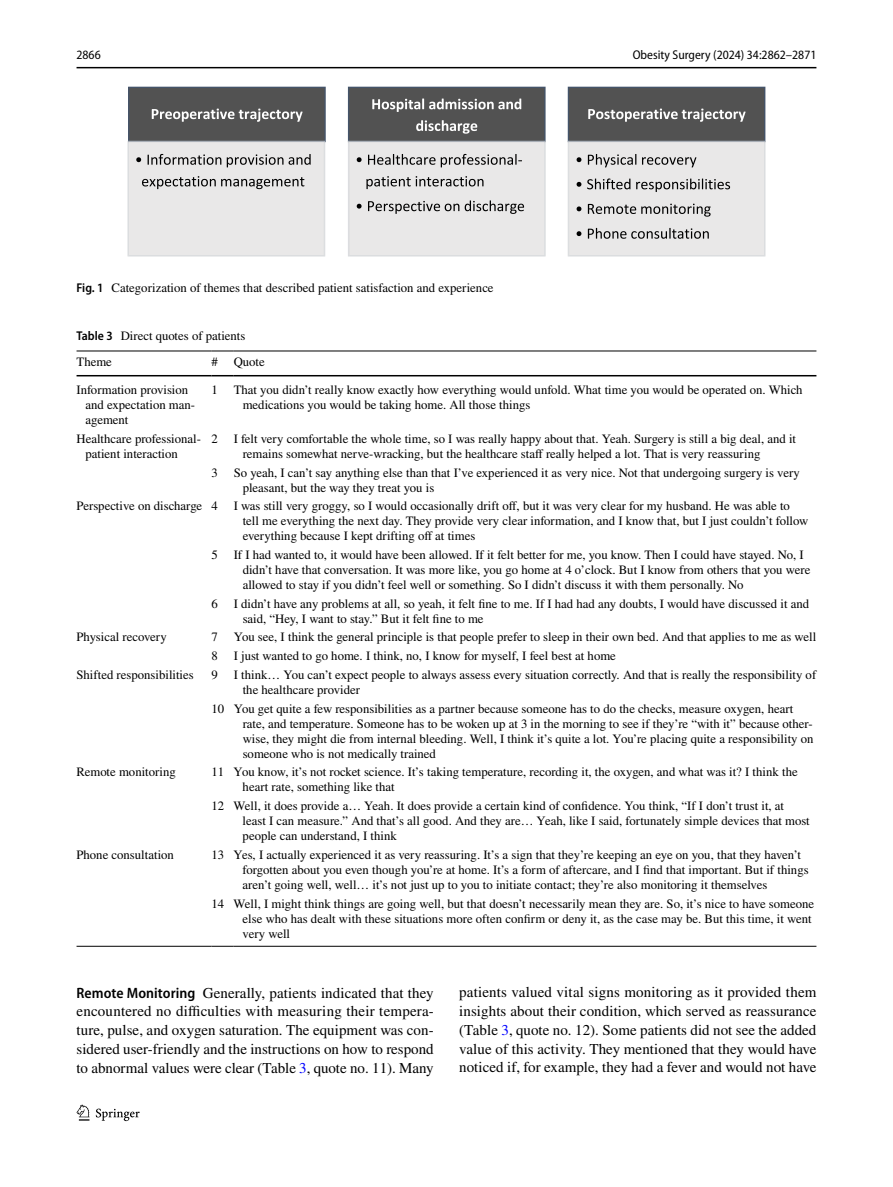
<style>
.page{position:relative;width:893px;height:1187px;background:#fff}
.page>*{position:absolute;margin:0;border:0;box-sizing:border-box;transform-origin:0 0}
.t1{font:15px/18.8px "STIX";color:#000;text-align:justify}
.t2{font:12.75px/15px "STIX";color:#000}
.t3{font:semi-condensed 12.75px "Myriad Pro";color:#000}
.s1{font-family:"Myriad Pro";font-weight:600;font-stretch:semi-condensed}
.s2{color:#00f}
</style>
<div class="page">
<hr style="left:77px;top:67px;width:739px;height:1px;background:#000">
<svg style="left:77px;top:1104px;width:12px;height:16px"></svg>
<svg style="left:96px;top:1108px;width:44px;height:12px"></svg>
<svg style="left:128px;top:87px;width:198px;height:169px;background:#b4b4b4"></svg>
<svg style="left:348px;top:87px;width:198px;height:169px;background:#b3b3b3"></svg>
<svg style="left:568px;top:87px;width:197px;height:169px;background:#b1b0b1"></svg>
<hr style="left:77px;top:350px;width:135px;height:1px;background:#000">
<hr style="left:77px;top:375px;width:135px;height:1px;background:#000">
<svg style="left:212px;top:350px;width:22px;height:1px"></svg>
<svg style="left:212px;top:375px;width:22px;height:1px"></svg>
<hr style="left:234px;top:350px;width:582px;height:1px;background:#000">
<hr style="left:234px;top:375px;width:582px;height:1px;background:#000">
<hr style="left:77px;top:945px;width:135px;height:1px;background:#000">
<svg style="left:212px;top:945px;width:22px;height:1px"></svg>
<hr style="left:234px;top:945px;width:582px;height:1px;background:#000">
<p class="t3" style="left:77px;top:48px;width:26px">2866</p>
<p class="t3" style="left:633px;top:48px;width:185px">Obesity Surgery (2024) 34:2862–2871</p>
<p class="t2" style="left:77px;top:280px;width:419px"><span class="s1">Fig. 1</span> Categorization of themes that described patient satisfaction and experience</p>
<p class="t2" style="left:77px;top:324px;width:170px;line-height:25.5px"><span class="s1">Table 3</span> Direct quotes of patients<br>Theme</p>
<p class="t2" style="left:212px;top:355px;width:55px"># Quote</p>
<p class="t2" style="left:86px;top:383px;width:111px;text-indent:-9px">Information provision and expectation man&shy;agement</p>
<p class="t2" style="left:243px;top:383px;width:561px;text-indent:-31px">1 That you didn’t really know exactly how everything would unfold. What time you would be operated on. Which medications you would be taking home. All those things</p>
<p class="t2" style="left:86px;top:432px;width:117px;text-indent:-9px">Healthcare professional&shy;patient interaction</p>
<p class="t2" style="left:212px;top:432px;width:586px;text-align:center">2 I felt very comfortable the whole time, so I was really happy about that. Yeah. Surgery is still a big deal, and it remains somewhat nerve-wracking, but the healthcare staff really helped a lot. That is very reassuring</p>
<p class="t2" style="left:243px;top:465px;width:559px;text-indent:-31px">3 So yeah, I can’t say anything else than that I’ve experienced it as very nice. Not that undergoing surgery is very pleasant, but the way they treat you is</p>
<p class="t2" style="left:243px;top:499px;width:567px;text-indent:-166px">Perspective on discharge 4 I was still very groggy, so I would occasionally drift off, but it was very clear for my husband. He was able to tell me everything the next day. They provide very clear information, and I know that, but I just couldn’t follow everything because I kept drifting off at times</p>
<p class="t2" style="left:243px;top:548px;width:569px;text-indent:-31px">5 If I had wanted to, it would have been allowed. If it felt better for me, you know. Then I could have stayed. No, I didn’t have that conversation. It was more like, you go home at 4 o’clock. But I know from others that you were allowed to stay if you didn’t feel well or something. So I didn’t discuss it with them personally. No</p>
<p class="t2" style="left:243px;top:596px;width:568px;text-indent:-31px">6 I didn’t have any problems at all, so yeah, it felt fine to me. If I had had any doubts, I would have discussed it and said, “Hey, I want to stay.” But it felt fine to me</p>
<p class="t2" style="left:76px;top:630px;width:92px">Physical recovery</p>
<p class="t2" style="left:212px;top:628px;width:606px;line-height:18.8px">7 You see, I think the general principle is that people prefer to sleep in their own bed. And that applies to me as well<br>8 I just wanted to go home. I think, no, I know for myself, I feel best at home</p>
<p class="t2" style="left:76px;top:668px;width:119px">Shifted responsibilities</p>
<p class="t2" style="left:243px;top:668px;width:575px;text-indent:-31px">9 I think… You can’t expect people to always assess every situation correctly. And that is really the responsibility of the healthcare provider</p>
<p class="t2" style="left:243px;top:701px;width:572px;text-indent:-31px">10 You get quite a few responsibilities as a partner because someone has to do the checks, measure oxygen, heart rate, and temperature. Someone has to be woken up at 3 in the morning to see if they’re “with it” because other&shy;wise, they might die from internal bleeding. Well, I think it’s quite a lot. You’re placing quite a responsibility on someone who is not medically trained</p>
<p class="t2" style="left:76px;top:765px;width:101px">Remote monitoring</p>
<p class="t2" style="left:243px;top:765px;width:557px;text-indent:-31px">11 You know, it’s not rocket science. It’s taking temperature, recording it, the oxygen, and what was it? I think the heart rate, something like that</p>
<p class="t2" style="left:243px;top:799px;width:569px;text-indent:-31px">12 Well, it does provide a… Yeah. It does provide a certain kind of confidence. You think, “If I don’t trust it, at least I can measure.” And that’s all good. And they are… Yeah, like I said, fortunately simple devices that most people can understand, I think</p>
<p class="t2" style="left:76px;top:847px;width:99px">Phone consultation</p>
<p class="t2" style="left:243px;top:847px;width:567px;text-indent:-31px">13 Yes, I actually experienced it as very reassuring. It’s a sign that they’re keeping an eye on you, that they haven’t forgotten about you even though you’re at home. It’s a form of aftercare, and I find that important. But if things aren’t going well, well… it’s not just up to you to initiate contact; they’re also monitoring it themselves</p>
<p class="t2" style="left:243px;top:896px;width:573px;text-indent:-31px">14 Well, I might think things are going well, but that doesn’t necessarily mean they are. So, it’s nice to have someone else who has dealt with these situations more often confirm or deny it, as the case may be. But this time, it went very well</p>
<p class="t1" style="left:77px;top:984px;width:359px"><span class="s1">Remote Monitoring</span> Generally, patients indicated that they encountered no difficulties with measuring their tempera&shy;ture, pulse, and oxygen saturation. The equipment was con&shy;sidered user-friendly and the instructions on how to respond to abnormal values were clear (Table <span class="s2">3</span>, quote no. 11). Many</p>
<p class="t1" style="left:459px;top:983px;width:359px">patients valued vital signs monitoring as it provided them insights about their condition, which served as reassurance (Table <span class="s2">3</span>, quote no. 12). Some patients did not see the added value of this activity. They mentioned that they would have noticed if, for example, they had a fever and would not have</p>
</div>
